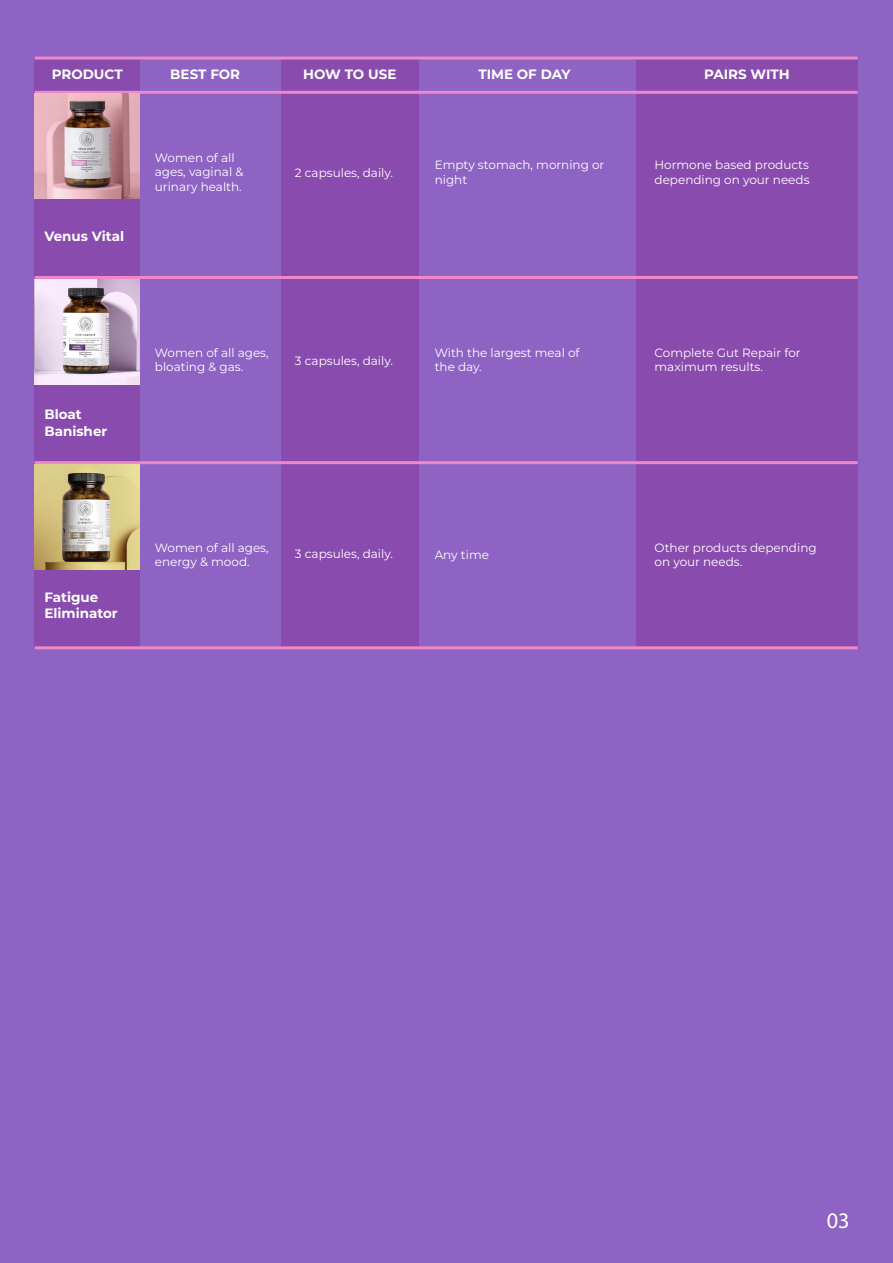
<style>
.page{position:relative;width:893px;height:1263px;background:#8e63c4}
.page>*{position:absolute;margin:0;border:0;box-sizing:border-box;transform-origin:0 0}
.t1{font:22.35px "Myriad Pro";color:#fff}
.t2{font:700 13.5px/16.2px "Montserrat";color:#fff}
.t3{font:12px/14.4px "Montserrat";color:#fff}
</style>
<div class="page">
<div style="left:35px;top:58px;width:105px;height:590px;background:#894bae"></div>
<div style="left:281px;top:58px;width:137px;height:590px;background:#894bae"></div>
<div style="left:636px;top:58px;width:222px;height:590px;background:#894bae"></div>
<hr style="left:35px;top:91px;width:823px;height:3px;background:#ee88c6">
<hr style="left:35px;top:57px;width:823px;height:3px;background:#ee88c6">
<hr style="left:35px;top:276px;width:823px;height:3px;background:#ee88c6">
<hr style="left:35px;top:461px;width:823px;height:3px;background:#ee88c6">
<hr style="left:35px;top:646px;width:823px;height:3px;background:#ee88c6">
<img style="left:35px;top:279px;width:105px;height:105px">
<img style="left:35px;top:94px;width:105px;height:105px">
<img style="left:35px;top:464px;width:105px;height:105px">
<p class="t2" style="left:52px;top:66px;width:72px">PRODUCT</p>
<p class="t2" style="left:170px;top:66px;width:71px">BEST FOR</p>
<p class="t2" style="left:303px;top:66px;width:95px">HOW TO USE</p>
<p class="t2" style="left:478px;top:66px;width:94px">TIME OF DAY</p>
<p class="t2" style="left:704px;top:66px;width:87px">PAIRS WITH</p>
<p class="t2" style="left:44px;top:227px;width:81px">Venus Vital</p>
<p class="t3" style="left:155px;top:150px;width:90px">Women of all ages, vaginal &amp; urinary health.</p>
<p class="t3" style="left:295px;top:165px;width:100px">2 capsules, daily.</p>
<p class="t3" style="left:435px;top:157px;width:171px">Empty stomach, morning or night</p>
<p class="t3" style="left:655px;top:157px;width:156px">Hormone based products depending on your needs</p>
<p class="t2" style="left:44px;top:406px;width:64px">Bloat<br>Banisher</p>
<p class="t3" style="left:155px;top:345px;width:115px">Women of all ages, bloating &amp; gas.</p>
<p class="t3" style="left:295px;top:353px;width:100px">3 capsules, daily.</p>
<p class="t3" style="left:435px;top:345px;width:146px">With the largest meal of the day.</p>
<p class="t3" style="left:655px;top:345px;width:148px">Complete Gut Repair for maximum results.</p>
<p class="t2" style="left:44px;top:589px;width:75px">Fatigue<br>Eliminator</p>
<p class="t3" style="left:155px;top:540px;width:115px">Women of all ages, energy &amp; mood.</p>
<p class="t3" style="left:295px;top:546px;width:100px">3 capsules, daily.</p>
<p class="t3" style="left:435px;top:547px;width:56px">Any time</p>
<p class="t3" style="left:655px;top:540px;width:164px">Other products depending on your needs.</p>
<h1 class="t1" style="left:827px;top:1207px;width:24px">03</h1>
</div>
